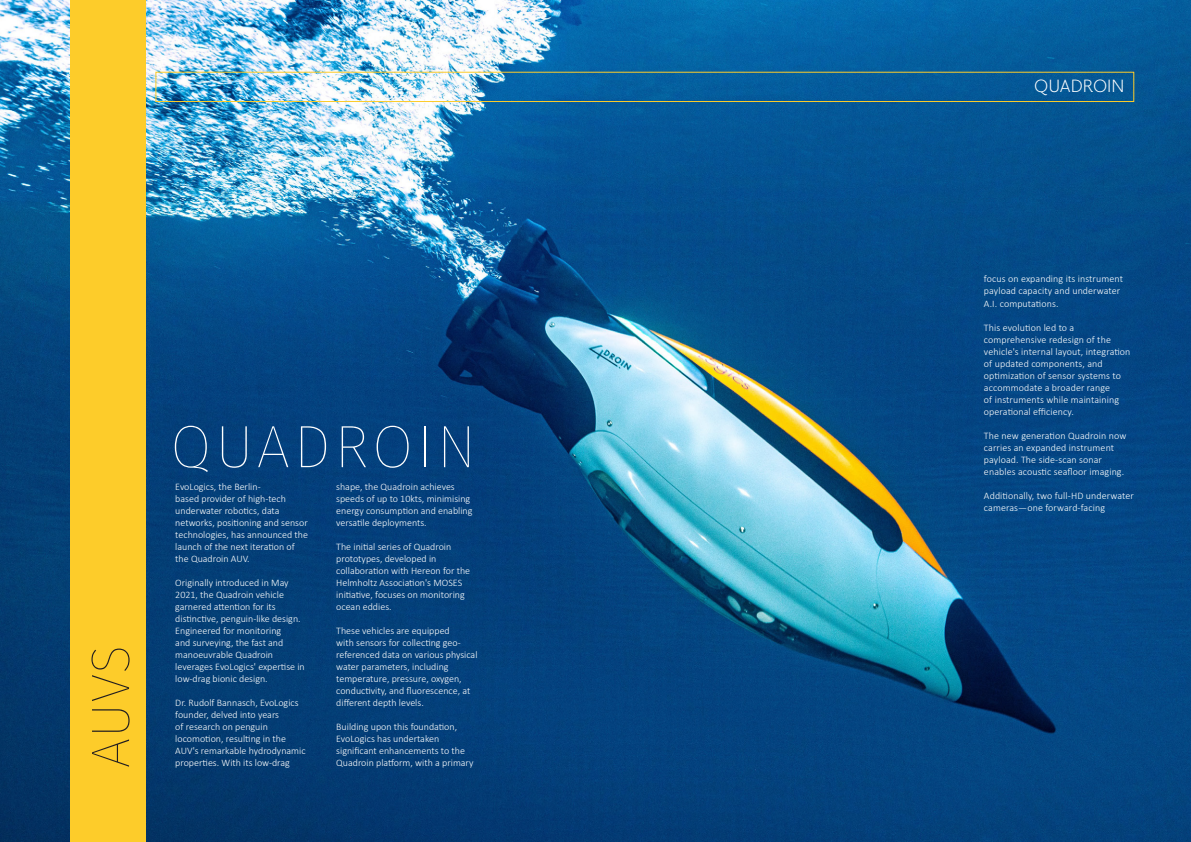
<style>
.page{position:relative;width:1191px;height:842px;background:#fff}
.page>*{position:absolute;margin:0;border:0;box-sizing:border-box;transform-origin:0 0}
.Contents_Body_Text{font:100 60px "Fira Sans";letter-spacing:.06em;color:#fff}
.Contents_Body_Text-2{font:100 54.3px "Fira Sans";color:#231f20}
.Contents_Body_Text-3{font:300 18px "Elido";color:#fff}
.Contents_Body_Text-4{font:300 10px/12px "Calibri";color:#fff}
</style>
<div class="page">
<img style="left:0;top:0;width:1191px;height:842px">
<div style="left:70px;top:0;width:76px;height:842px;background:#fdcc2a"></div>
<div style="left:155px;top:72px;width:979px;height:30px;border:1px solid #fdcc2a"></div>
<p class="Contents_Body_Text-2" style="left:72px;top:768px;width:125px;rotate:-90deg">AUVS</p>
<p class="Contents_Body_Text" style="left:170px;top:404px;width:307px">QUADROIN</p>
<p class="Contents_Body_Text-4" style="left:175px;top:480px;width:134px">EvoLogics, the Berlin-<br>based provider of high-tech underwater robotics, data networks, positioning and sensor technologies, has announced the launch of the next iteration of the Quadroin AUV.</p>
<p class="Contents_Body_Text-4" style="left:175px;top:576px;width:131px">Originally introduced in May<br>2021, the Quadroin vehicle garnered attention for its distinctive, penguin-like design.<br>Engineered for monitoring<br>and surveying, the fast and manoeuvrable Quadroin leverages EvoLogics' expertise in low-drag bionic design.</p>
<p class="Contents_Body_Text-4" style="left:175px;top:696px;width:132px">Dr. Rudolf Bannasch, EvoLogics founder, delved into years<br>of research on penguin locomotion, resulting in the<br>AUV's remarkable hydrodynamic properties. With its low-drag</p>
<p class="Contents_Body_Text-4" style="left:336px;top:481px;width:138px">shape, the Quadroin achieves speeds of up to 10kts, minimising energy consumption and enabling versatile deployments.</p>
<p class="Contents_Body_Text-4" style="left:336px;top:541px;width:135px">The initial series of Quadroin prototypes, developed in collaboration with Hereon for the<br>Helmholtz Association's MOSES initiative, focuses on monitoring ocean eddies.</p>
<p class="Contents_Body_Text-4" style="left:336px;top:625px;width:143px">These vehicles are equipped<br>with sensors for collecting geo&shy;referenced data on various physical water parameters, including temperature, pressure, oxygen, conductivity, and fluorescence, at different depth levels.</p>
<p class="Contents_Body_Text-4" style="left:336px;top:721px;width:139px">Building upon this foundation,<br>EvoLogics has undertaken significant enhancements to the<br>Quadroin platform, with a primary</p>
<p class="Contents_Body_Text-3" style="left:1034px;top:74px;width:92px">QUADROIN</p>
<p class="Contents_Body_Text-4" style="left:984px;top:273px;width:140px">focus on expanding its instrument payload capacity and underwater<br>A.I. computations.</p>
<p class="Contents_Body_Text-4" style="left:984px;top:321px;width:148px">This evolution led to a comprehensive redesign of the vehicle's internal layout, integration of updated components, and optimization of sensor systems to accommodate a broader range<br>of instruments while maintaining operational efficiency.</p>
<p class="Contents_Body_Text-4" style="left:984px;top:429px;width:144px">The new generation Quadroin now carries an expanded instrument payload. The side-scan sonar enables acoustic seafloor imaging.</p>
<p class="Contents_Body_Text-4" style="left:984px;top:489px;width:151px">Additionally, two full-HD underwater cameras—one forward-facing</p>
</div>
